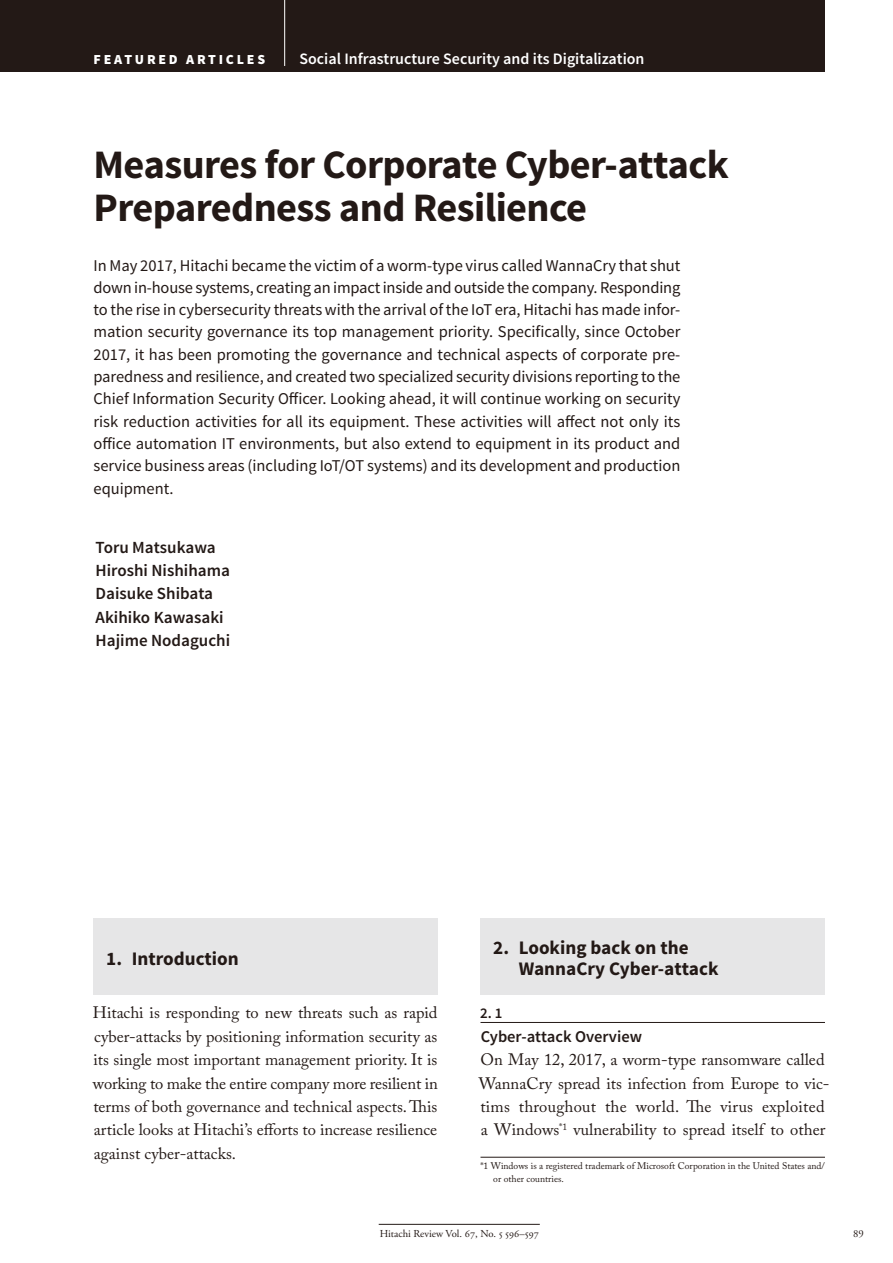
<style>
.page{position:relative;width:893px;height:1263px;background:#fff}
.page>*{position:absolute;margin:0;border:0;box-sizing:border-box;transform-origin:0 0}
.t1{font:700 40.35px/42.5px "Source Sans Pro";letter-spacing:-.015em;color:#231916}
.t2{font:700 19.2px/21.3px "Source Sans Pro";color:#231916}
.t3{font:600 16.95px/23.4px "Source Sans Pro";color:#231916}
.t4{font:16.5px/22.4px "Source Sans Pro";color:#231916;text-align:justify}
.t5{font:16.5px/23.4px "Adobe Caslon Pro";color:#231916;text-align:justify}
.t6{font:600 16.5px "Source Sans Pro";color:#231916}
.t7{font:600 15.9px "Source Sans Pro";color:#fff}
.t8{font:600 14.85px "Source Sans Pro";color:#231916}
.t9{font:900 13.8px "Source Sans Pro";letter-spacing:.2em;color:#fff}
.t10{font:10.65px "Adobe Garamond Pro";color:#231916}
.t11{font:9.6px/12.8px "Adobe Caslon Pro";color:#231916}
.s1{color:#fff}
</style>
<div class="page">
<div style="left:0;top:0;width:825px;height:72px;background:#231916"></div>
<hr style="left:284px;top:0;width:1px;height:66px;background:#fff">
<hr style="left:379px;top:1224px;width:161px;height:1px;background:#231916">
<div style="left:94px;top:919px;width:344px;height:76px;background:#e6e6e7"></div>
<hr style="left:480px;top:1022px;width:345px;height:1px;background:#231916">
<div style="left:480px;top:919px;width:345px;height:76px;background:#e6e6e7"></div>
<hr style="left:480px;top:1157px;width:345px;height:1px;background:#231916">
<p class="t9" style="left:94px;top:51px;width:173px">FEATURED ARTICLES</p>
<p class="t7" style="left:300px;top:53px;width:346px">Social Infrastructure Security and its Digitalization</p>
<h1 class="t1" style="left:94px;top:147px;width:637px">Measures for Corporate Cyber-attack<br>Preparedness and Resilience</h1>
<p class="t4" style="left:94px;top:255px;width:588px">In May 2017, Hitachi became the victim of a worm-type virus called WannaCry that shut down in-house systems, creating an impact inside and outside the company. Responding to the rise in cybersecurity threats with the arrival of the IoT era, Hitachi has made infor&shy;mation security governance its top management priority. Specifically, since October 2017, it has been promoting the governance and technical aspects of corporate pre&shy;paredness and resilience, and created two specialized security divisions reporting to the Chief Information Security Officer. Looking ahead, it will continue working on security risk reduction activities for all its equipment. These activities will affect not only its office automation IT environments, but also extend to equipment in its product and service business areas (including IoT/OT systems) and its development and production equipment.</p>
<p class="t3" style="left:96px;top:537px;width:136px">Toru Matsukawa<br>Hiroshi Nishihama<br>Daisuke Shibata<br>Akihiko Kawasaki<br>Hajime Nodaguchi</p>
<p class="t2" style="left:106px;top:949px;width:134px">1. Introduction</p>
<p class="t5" style="left:93px;top:1003px;width:346px">Hitachi is responding to new threats such as rapid cyber-attacks by positioning information security as its single most important management priority. It is working to make the entire company more resilient in terms of both governance and technical aspects. This article looks at Hitachi’s efforts to increase resilience against cyber-attacks.</p>
<p class="t2" style="left:519px;top:939px;width:201px;text-indent:-26px">2. Looking back on the<br>WannaCry Cyber-attack</p>
<p class="t8" style="left:480px;top:1008px;width:24px">2. 1</p>
<p class="t6" style="left:481px;top:1030px;width:163px">Cyber-attack Overview</p>
<p class="t5" style="left:479px;top:1050px;width:352px;text-align:left">On May 12, 2017, a worm-type ransomware called WannaCry spread its infection from Europe to vic&shy;tims throughout the world. The virus exploited a Windows<sup>*1</sup> vulnerability to spread itself to other</p>
<p class="t11" style="left:493px;top:1161px;width:333px;text-indent:-13px">*1 Windows is a registered trademark of Microsoft Corporation in the United States and/ or other countries.</p>
<p class="t10" style="left:380px;top:1228px;width:160px">Hitachi Review Vol. 67, No. 5 596–597</p>
<p class="t10" style="left:853px;top:1228px;width:15px">89<span class="s1">.</span></p>
</div>
